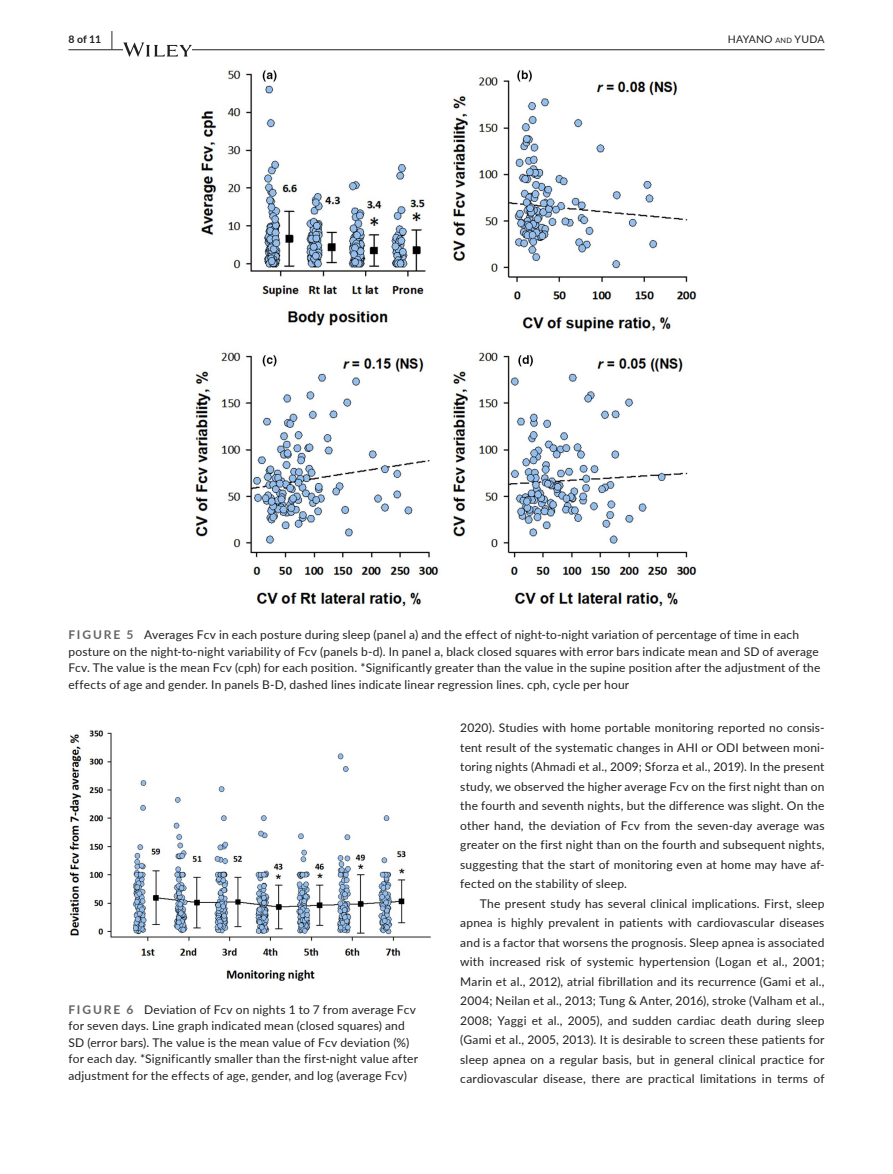
<style>
.page{position:relative;width:893px;height:1174px;background:#fff}
.page>*{position:absolute;margin:0;border:0;box-sizing:border-box;transform-origin:0 0}
.t1{font:12px/19.5px "Lato";letter-spacing:.015em;color:#231f20;text-align:justify}
.t2{font:10.5px "Lato";letter-spacing:.02em;color:#231f20}
.t3{font:700 10.5px "Lato";color:#231f20}
.s1{font-size:19.5px}
.s2{font-size:7.35px}
.s3{font-weight:700;color:#636366}
</style>
<div class="page">
<hr style="left:68px;top:49px;width:756px;height:1px;background:#231f20">
<svg style="left:123px;top:42px;width:69px;height:15px"></svg>
<img style="left:196px;top:69px;width:501px;height:538px">
<img style="left:70px;top:729px;width:361px;height:252px">
<p class="t3" style="left:68px;top:31px;width:46px">8 of 11 <span class="s1">|</span></p>
<p class="t2" style="left:728px;top:31px;width:98px">HAYANO <span class="s2">an d</span> YUDA</p>
<p class="t1" style="left:68px;top:626px;width:753px;line-height:16.5px;text-align:left"><span class="s3">FIGURE 5</span> Averages Fcv in each posture during sleep (panel a) and the effect of night-to-night variation of percentage of time in each posture on the night-to-night variability of Fcv (panels b-d). In panel a, black closed squares with error bars indicate mean and SD of average Fcv. The value is the mean Fcv (cph) for each position. *Significantly greater than the value in the supine position after the adjustment of the effects of age and gender. In panels B-D, dashed lines indicate linear regression lines. cph, cycle per hour</p>
<p class="t1" style="left:68px;top:1000px;width:351px;line-height:16.5px;text-align:left"><span class="s3">FIGURE 6</span> Deviation of Fcv on nights 1 to 7 from average Fcv for seven days. Line graph indicated mean (closed squares) and SD (error bars). The value is the mean value of Fcv deviation (%) for each day. *Significantly smaller than the first-night value after adjustment for the effects of age, gender, and log (average Fcv)</p>
<p class="t1" style="left:460px;top:717px;width:366px">2020). Studies with home portable monitoring reported no consis&shy;tent result of the systematic changes in AHI or ODI between moni&shy;toring nights (Ahmadi et al., 2009; Sforza et al., 2019). In the present study, we observed the higher average Fcv on the first night than on the fourth and seventh nights, but the difference was slight. On the other hand, the deviation of Fcv from the seven-day average was greater on the first night than on the fourth and subsequent nights, suggesting that the start of monitoring even at home may have af&shy;fected on the stability of sleep.</p>
<p class="t1" style="left:460px;top:893px;width:366px;text-indent:20px">The present study has several clinical implications. First, sleep apnea is highly prevalent in patients with cardiovascular diseases and is a factor that worsens the prognosis. Sleep apnea is associated with increased risk of systemic hypertension (Logan et al., 2001; Marin et al., 2012), atrial fibrillation and its recurrence (Gami et al., 2004; Neilan et al., 2013; Tung &amp; Anter, 2016), stroke (Valham et al., 2008; Yaggi et al., 2005), and sudden cardiac death during sleep (Gami et al., 2005, 2013). It is desirable to screen these patients for sleep apnea on a regular basis, but in general clinical practice for cardiovascular disease, there are practical limitations in terms of</p>
</div>
